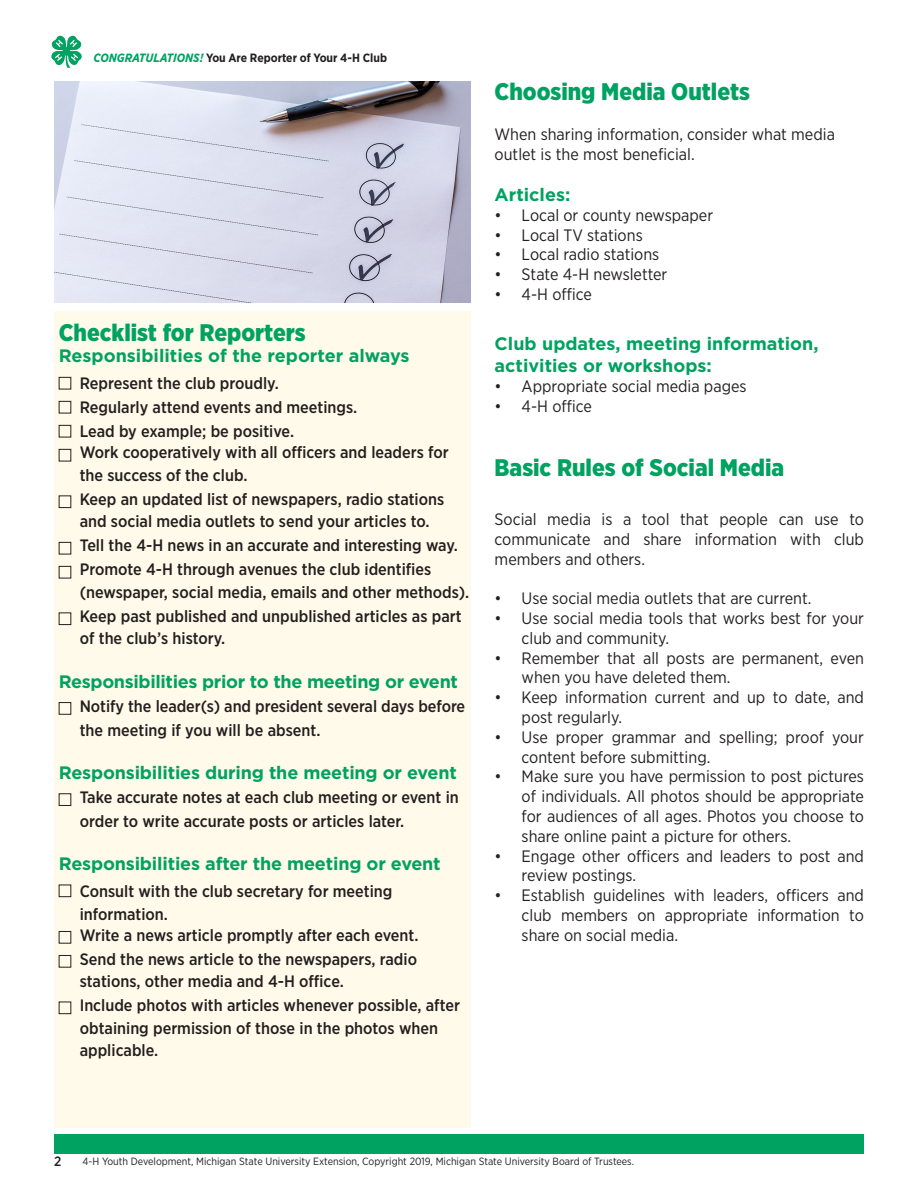
<style>
.page{position:relative;width:918px;height:1188px;background:#fff}
.page>*{position:absolute;margin:0;border:0;box-sizing:border-box;transform-origin:0 0}
.Header_1{font:900 24px "Gotham Narrow";color:#00a261}
.Checklist{font:900 24px "Gotham Narrow";color:#00a261}
.Header_2{font:700 18px/21.6px "Gotham";letter-spacing:-.01em;color:#00a261}
.t1{font:16.5px/19.8px "Gotham Narrow";color:#231f20}
.Checklist-2{font:500 16.5px/22.5px "Gotham Narrow";color:#231f20}
.t2{font:500 13.5px "Gotham Narrow";color:#231f20}
.t3{font:700 12px "Gotham Narrow";color:#231f20}
.t4{font:10.5px "Gotham Narrow";color:#231f20}
.s1{font-style:italic;color:#00a261}
</style>
<div class="page">
<svg style="left:51px;top:35px;width:31px;height:33px"></svg>
<div style="left:54px;top:1134px;width:810px;height:19px;background:#00a261"></div>
<div style="left:54px;top:311px;width:417px;height:817px;background:#fffae9"></div>
<img style="left:54px;top:81px;width:416px;height:221px">
<div style="left:59px;top:377px;width:12px;height:12px;border:1px solid #231f20"></div>
<div style="left:59px;top:401px;width:12px;height:12px;border:1px solid #231f20"></div>
<div style="left:59px;top:425px;width:12px;height:12px;border:1px solid #231f20"></div>
<div style="left:59px;top:449px;width:12px;height:12px;border:1px solid #231f20"></div>
<div style="left:59px;top:495px;width:12px;height:13px;border:1px solid #231f20"></div>
<div style="left:59px;top:542px;width:12px;height:12px;border:1px solid #231f20"></div>
<div style="left:59px;top:566px;width:12px;height:12px;border:1px solid #231f20"></div>
<div style="left:59px;top:612px;width:12px;height:13px;border:1px solid #231f20"></div>
<div style="left:59px;top:702px;width:12px;height:13px;border:1px solid #231f20"></div>
<div style="left:59px;top:793px;width:12px;height:13px;border:1px solid #231f20"></div>
<div style="left:59px;top:885px;width:12px;height:12px;border:1px solid #231f20"></div>
<div style="left:59px;top:931px;width:12px;height:13px;border:1px solid #231f20"></div>
<div style="left:59px;top:955px;width:12px;height:13px;border:1px solid #231f20"></div>
<div style="left:59px;top:1002px;width:12px;height:12px;border:1px solid #231f20"></div>
<p class="t3" style="left:94px;top:50px;width:295px"><span class="s1">CONGRATULATIONS!</span> You Are Reporter of Your 4-H Club</p>
<p class="Header_1" style="left:59px;top:317px;width:249px">Checklist for Reporters</p>
<p class="Header_2" style="left:59px;top:345px;width:352px">Responsibilities of the reporter always</p>
<p class="Checklist-2" style="left:80px;top:372px;width:201px">Represent the club proudly.</p>
<p class="Checklist-2" style="left:80px;top:396px;width:279px">Regularly attend events and meetings.</p>
<p class="Checklist-2" style="left:80px;top:420px;width:216px">Lead by example; be positive.</p>
<p class="Checklist-2" style="left:80px;top:441px;width:371px">Work cooperatively with all officers and leaders for the success of the club.</p>
<p class="Checklist-2" style="left:80px;top:488px;width:366px">Keep an updated list of newspapers, radio stations and social media outlets to send your articles to.</p>
<p class="Checklist-2" style="left:80px;top:533px;width:380px;line-height:24px">Tell the 4-H news in an accurate and interesting way.<br>Promote 4-H through avenues the club identifies</p>
<p class="Checklist-2" style="left:80px;top:580px;width:391px;line-height:24px">(newspaper, social media, emails and other methods).<br>Keep past published and unpublished articles as part</p>
<p class="Checklist-2" style="left:80px;top:627px;width:147px">of the club’s history.</p>
<p class="Header_2" style="left:59px;top:670px;width:401px">Responsibilities prior to the meeting or event</p>
<p class="Checklist-2" style="left:80px;top:694px;width:387px;line-height:24px">Notify the leader(s) and president several days before the meeting if you will be absent.</p>
<p class="Header_2" style="left:59px;top:762px;width:400px">Responsibilities during the meeting or event</p>
<p class="Checklist-2" style="left:80px;top:785px;width:381px;line-height:24px">Take accurate notes at each club meeting or event in order to write accurate posts or articles later.</p>
<p class="Header_2" style="left:59px;top:853px;width:384px">Responsibilities after the meeting or event</p>
<p class="Checklist-2" style="left:80px;top:880px;width:314px">Consult with the club secretary for meeting</p>
<p class="Checklist-2" style="left:80px;top:902px;width:90px">information.</p>
<p class="Checklist-2" style="left:80px;top:923px;width:340px">Write a news article promptly after each event.</p>
<p class="Checklist-2" style="left:80px;top:947px;width:339px">Send the news article to the newspapers, radio</p>
<p class="Checklist-2" style="left:80px;top:970px;width:266px">stations, other media and 4-H office.</p>
<p class="Checklist-2" style="left:80px;top:994px;width:382px">Include photos with articles whenever possible, after obtaining permission of those in the photos when applicable.</p>
<p class="Checklist" style="left:495px;top:76px;width:257px">Choosing Media Outlets</p>
<p class="t1" style="left:495px;top:124px;width:342px">When sharing information, consider what media outlet is the most beneficial.</p>
<p class="Header_2" style="left:495px;top:184px;width:77px">Articles:</p>
<p class="t1" style="left:495px;top:205px;width:220px">• Local or county newspaper</p>
<p class="t1" style="left:495px;top:225px;width:150px">• Local TV stations</p>
<p class="t1" style="left:495px;top:244px;width:166px">• Local radio stations</p>
<p class="t1" style="left:495px;top:264px;width:174px">• State 4-H newsletter</p>
<p class="t1" style="left:495px;top:284px;width:99px">• 4-H office</p>
<p class="Header_2" style="left:495px;top:333px;width:325px">Club updates, meeting information, activities or workshops:</p>
<p class="t1" style="left:495px;top:376px;width:254px">• Appropriate social media pages</p>
<p class="t1" style="left:495px;top:396px;width:99px">• 4-H office</p>
<p class="Header_1" style="left:495px;top:452px;width:291px">Basic Rules of Social Media</p>
<p class="t1" style="left:495px;top:509px;width:371px;text-align:justify">Social media is a tool that people can use to communicate and share information with club members and others.</p>
<p class="t1" style="left:495px;top:588px;width:318px">• Use social media outlets that are current.</p>
<p class="t1" style="left:522px;top:608px;width:344px;text-indent:-27px">• Use social media tools that works best for your club and community.</p>
<p class="t1" style="left:522px;top:648px;width:344px;text-indent:-27px">• Remember that all posts are permanent, even when you have deleted them.</p>
<p class="t1" style="left:522px;top:687px;width:344px;text-indent:-27px">• Keep information current and up to date, and post regularly.</p>
<p class="t1" style="left:522px;top:727px;width:344px;text-indent:-27px">• Use proper grammar and spelling; proof your content before submitting.</p>
<p class="t1" style="left:522px;top:766px;width:344px;text-align:justify;text-indent:-27px">• Make sure you have permission to post pictures of individuals. All photos should be appropriate for audiences of all ages. Photos you choose to share online paint a picture for others.</p>
<p class="t1" style="left:522px;top:846px;width:344px;text-indent:-27px">• Engage other officers and leaders to post and review postings.</p>
<p class="t1" style="left:522px;top:885px;width:344px;text-align:justify;text-indent:-27px">• Establish guidelines with leaders, officers and club members on appropriate information to share on social media.</p>
<p class="t2" style="left:54px;top:1153px;width:9px">2</p>
<p class="t4" style="left:82px;top:1154px;width:553px">4-H Youth Development, Michigan State University Extension, Copyright 2019, Michigan State University Board of Trustees.</p>
</div>
